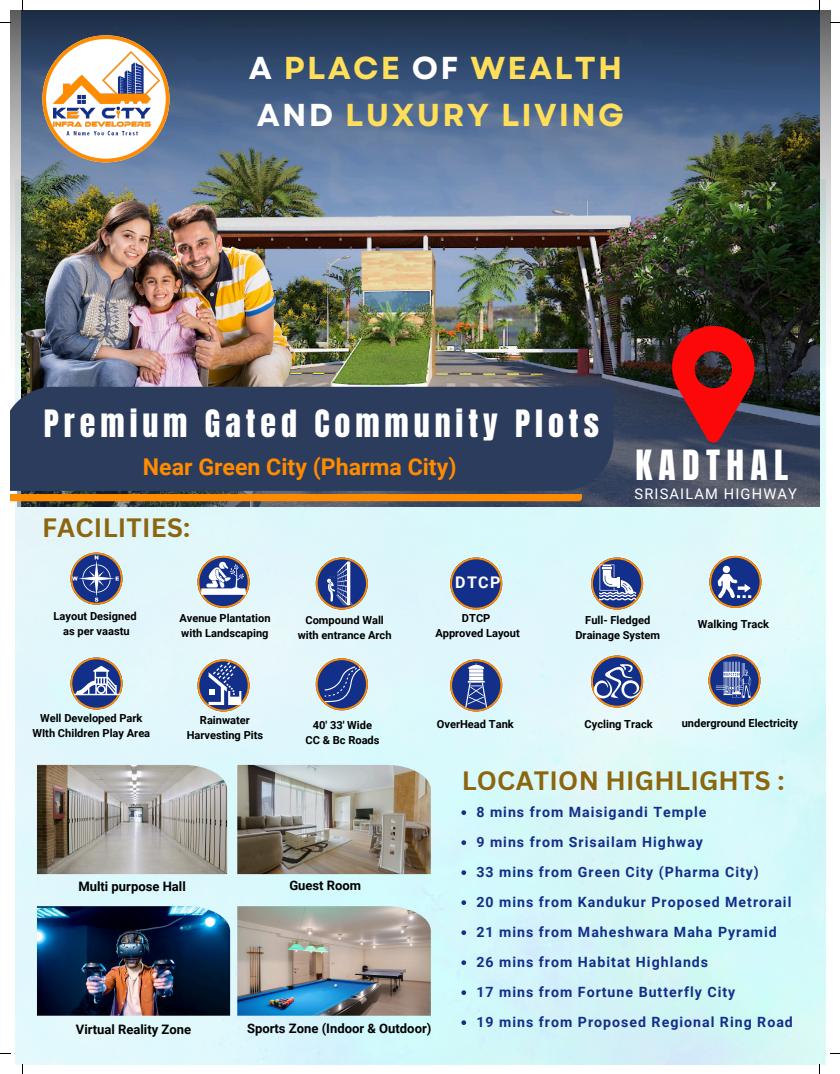
<style>
.page{position:relative;width:840px;height:1074px;background:#fff}
.page>*{position:absolute;margin:0;border:0;box-sizing:border-box;transform-origin:0 0}
.t1{font:35.38px "Anton";letter-spacing:.18em;color:#fff}
.t2{font:32px "Anton";letter-spacing:.155em;color:#fff}
.t3{font:700 31.62px/47.8px "Garet";letter-spacing:.07em;color:#ffde59}
.t4{font:700 25.88px "Canva Sans";letter-spacing:.01em;color:#8c650f}
.t5{font:700 23.12px "Roboto";color:#ff8b00}
.t6{font:700 16.12px "Roboto";color:#fefefe}
.t7{font:14.62px "Roboto";letter-spacing:.08em;color:#fff}
.t8{font:700 14.12px "Roboto";letter-spacing:.07em;color:#122f89}
.t9{font:700 13px "Roboto";color:#000}
.t10{font:700 11.12px "Roboto";color:#000}
.s1{color:#fff}
</style>
<div class="page">
<img style="left:15px;top:368px;width:810px;height:696px">
<img style="left:308px;top:368px;width:510px;height:57px">
<img style="left:10px;top:10px;width:820px;height:358px">
<svg style="left:42px;top:35px;width:127px;height:127px"></svg>
<img style="left:54px;top:52px;width:105px;height:84px">
<img style="left:17px;top:425px;width:802px;height:81px">
<img style="left:18px;top:189px;width:290px;height:198px">
<div style="left:10px;top:387px;width:603px;height:104px;background:#2b3c5d"></div>
<div style="left:10px;top:494px;width:572px;height:7px;background:#ff8b00"></div>
<svg style="left:666px;top:324px;width:94px;height:120px"></svg>
<svg style="left:70px;top:657px;width:52px;height:52px"></svg>
<svg style="left:450px;top:557px;width:52px;height:52px"></svg>
<svg style="left:70px;top:552px;width:52px;height:53px"></svg>
<svg style="left:197px;top:556px;width:52px;height:52px"></svg>
<svg style="left:316px;top:557px;width:52px;height:52px"></svg>
<svg style="left:591px;top:557px;width:52px;height:52px"></svg>
<svg style="left:709px;top:556px;width:52px;height:52px"></svg>
<svg style="left:197px;top:659px;width:52px;height:52px"></svg>
<svg style="left:316px;top:658px;width:52px;height:52px"></svg>
<svg style="left:450px;top:659px;width:52px;height:52px"></svg>
<svg style="left:708px;top:654px;width:52px;height:52px"></svg>
<svg style="left:591px;top:655px;width:52px;height:52px"></svg>
<img style="left:37px;top:765px;width:190px;height:109px">
<img style="left:237px;top:765px;width:193px;height:109px">
<img style="left:37px;top:906px;width:193px;height:109px">
<img style="left:237px;top:906px;width:193px;height:109px">
<svg style="left:461px;top:810px;width:5px;height:5px"></svg>
<svg style="left:461px;top:840px;width:5px;height:5px"></svg>
<svg style="left:461px;top:870px;width:5px;height:5px"></svg>
<svg style="left:461px;top:900px;width:5px;height:5px"></svg>
<svg style="left:461px;top:930px;width:5px;height:5px"></svg>
<svg style="left:461px;top:960px;width:5px;height:5px"></svg>
<svg style="left:461px;top:990px;width:5px;height:5px"></svg>
<svg style="left:461px;top:1020px;width:5px;height:5px"></svg>
<p class="t3" style="left:249px;top:44px;width:376px"><span class="s1">A</span> PLACE <span class="s1">OF</span> WEALTH<br><span class="s1">AND</span> LUXURY LIVING</p>
<p class="t2" style="left:44px;top:400px;width:556px">Premium Gated Community Plots</p>
<p class="t5" style="left:143px;top:453px;width:315px">Near Green City (Pharma City)</p>
<h6 class="t1" style="left:635px;top:439px;width:154px">KADTHAL</h6>
<p class="t7" style="left:634px;top:486px;width:164px">SRISAILAM HIGHWAY</p>
<p class="t4" style="left:42px;top:510px;width:150px">FACILITIES:</p>
<p class="t6" style="left:455px;top:573px;width:47px">DTCP</p>
<h4 class="t10" style="left:54px;top:610px;width:84px">Layout Designed</h4>
<p class="t10" style="left:63px;top:624px;width:68px">as per vaastu</p>
<p class="t10" style="left:179px;top:612px;width:93px">Avenue Plantation</p>
<p class="t10" style="left:181px;top:627px;width:89px">with Landscaping</p>
<p class="t10" style="left:305px;top:614px;width:80px">Compound Wall</p>
<p class="t10" style="left:298px;top:629px;width:95px">with entrance Arch</p>
<p class="t10" style="left:462px;top:612px;width:30px">DTCP</p>
<p class="t10" style="left:435px;top:627px;width:86px">Approved Layout</p>
<p class="t10" style="left:585px;top:614px;width:66px">Full- Fledged</p>
<p class="t10" style="left:575px;top:629px;width:86px">Drainage System</p>
<p class="t10" style="left:697px;top:617px;width:73px">Walking Track</p>
<p class="t10" style="left:40px;top:712px;width:104px">Well Developed Park</p>
<p class="t10" style="left:32px;top:727px;width:119px">WIth Children Play Area</p>
<p class="t10" style="left:200px;top:714px;width:51px">Rainwater</p>
<p class="t10" style="left:187px;top:729px;width:78px">Harvesting Pits</p>
<p class="t10" style="left:313px;top:718px;width:61px">40' 33' Wide</p>
<p class="t10" style="left:305px;top:733px;width:76px">CC &amp; Bc Roads</p>
<p class="t10" style="left:437px;top:717px;width:78px">OverHead Tank</p>
<p class="t10" style="left:584px;top:717px;width:70px">Cycling Track</p>
<p class="t10" style="left:681px;top:716px;width:118px">underground Electricity</p>
<p class="t4" style="left:461px;top:762px;width:324px">LOCATION HIGHLIGHTS :</p>
<p class="t9" style="left:78px;top:879px;width:109px">Multi purpose Hall</p>
<p class="t9" style="left:289px;top:878px;width:73px">Guest Room</p>
<h3 class="t9" style="left:76px;top:1021px;width:117px">Virtual Reality Zone</h3>
<p class="t9" style="left:247px;top:1021px;width:186px">Sports Zone (Indoor &amp; Outdoor)</p>
<p class="t8" style="left:476px;top:804px;width:231px">8 mins from Maisigandi Temple</p>
<h2 class="t8" style="left:476px;top:834px;width:228px">9 mins from Srisailam Highway</h2>
<h5 class="t8" style="left:476px;top:864px;width:284px">33 mins from Green City (Pharma City)</h5>
<p class="t8" style="left:476px;top:894px;width:316px">20 mins from Kandukur Proposed Metrorail</p>
<h1 class="t8" style="left:476px;top:924px;width:302px">21 mins from Maheshwara Maha Pyramid</h1>
<p class="t8" style="left:476px;top:954px;width:233px">26 mins from Habitat Highlands</p>
<p class="t8" style="left:476px;top:984px;width:260px">17 mins from Fortune Butterfly City</p>
<p class="t8" style="left:476px;top:1014px;width:318px">19 mins from Proposed Regional Ring Road</p>
</div>
